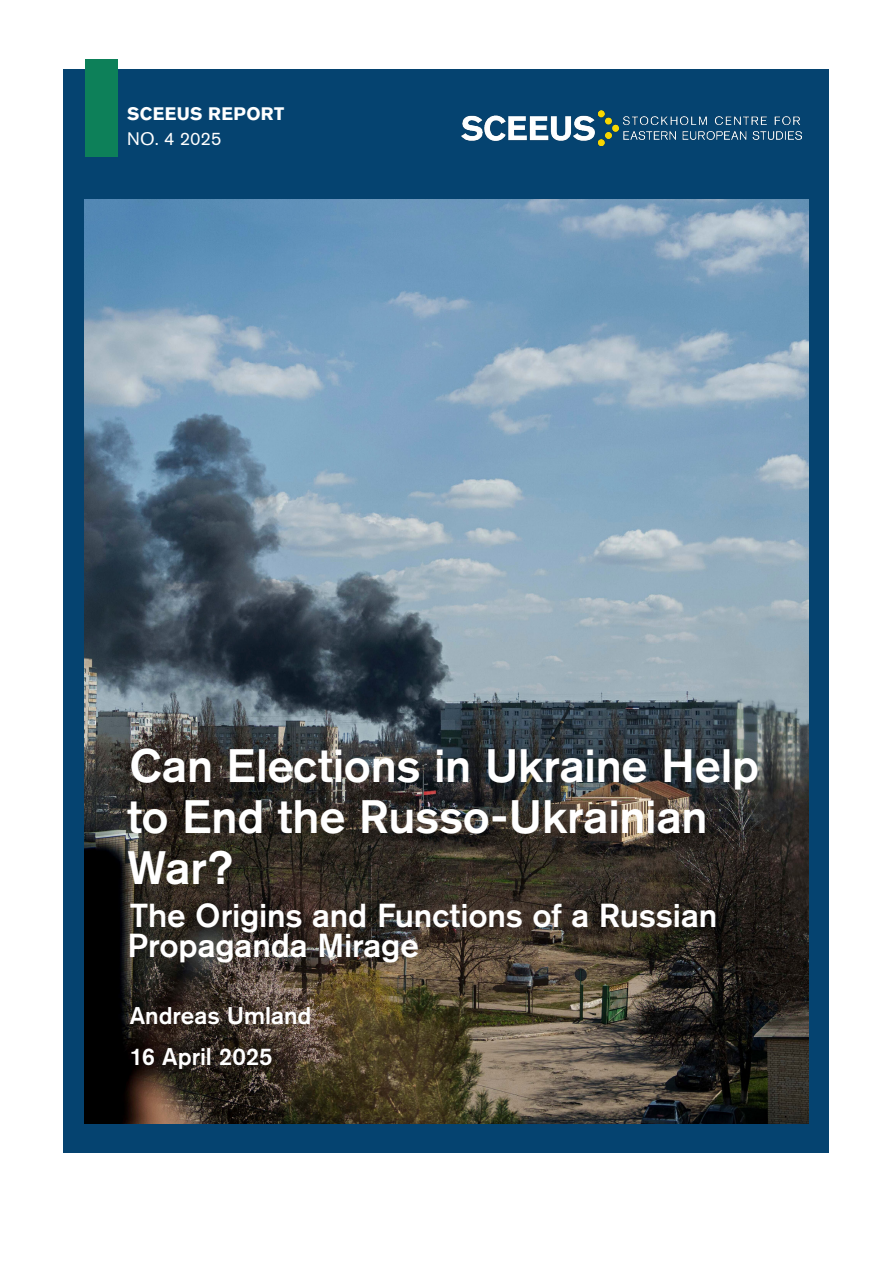
<style>
.page{position:relative;width:893px;height:1263px;background:#fff}
.page>*{position:absolute;margin:0;border:0;box-sizing:border-box;transform-origin:0 0}
.t1{font:500 46.5px/51px "Akzidenz Grotesk BE";letter-spacing:-.01em;color:#fff}
.t2{font:500 33px/30px "Akzidenz Grotesk BE";letter-spacing:-.005em;color:#fff}
.t3{font:500 24px/41.2px "Akzidenz Grotesk BE";letter-spacing:-.005em;color:#fff}
.t4{font:700 18px "Akzidenz Grotesk BE";letter-spacing:.02em;color:#fff}
.t5{font:18px "Akzidenz Grotesk BE";letter-spacing:-.005em;color:#fff}
</style>
<div class="page">
<div style="left:64px;top:69px;width:765px;height:1083px;background:#054370"></div>
<img style="left:84px;top:200px;width:725px;height:924px">
<div style="left:85px;top:60px;width:33px;height:97px;background:#0d8059"></div>
<img style="left:461px;top:110px;width:340px;height:36px">
<p class="t4" style="left:127px;top:103px;width:159px">SCEEUS REPORT</p>
<p class="t5" style="left:127px;top:128px;width:96px">NO. 4 2025</p>
<p class="t1" style="left:128px;top:739px;width:633px">Can Elections in Ukraine Help to End the Russo-Ukrainian<br>War?</p>
<p class="t2" style="left:128px;top:899px;width:591px">The Origins and Functions of a Russian<br>Propaganda Mirage</p>
<p class="t3" style="left:130px;top:995px;width:183px">Andreas Umland<br>16 April 2025</p>
</div>
